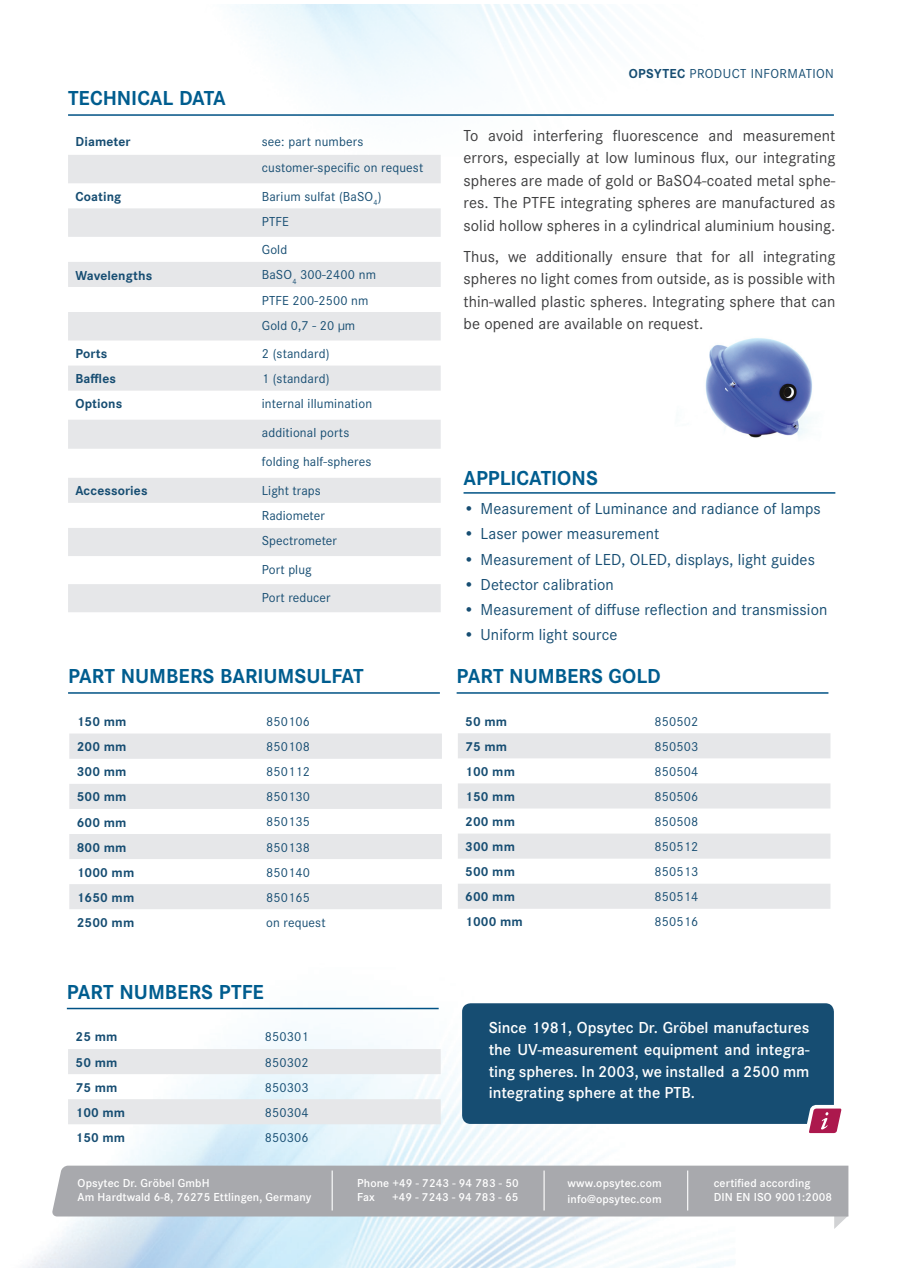
<style>
.page{position:relative;width:902px;height:1272px;background:#fff}
.page>*{position:absolute;margin:0;border:0;box-sizing:border-box;transform-origin:0 0}
.t1{font:700 21px "Corporate S";color:#005d8f}
.t2{font:16.5px/22.5px "Corporate S";letter-spacing:.005em;color:#3e3e3f;text-align:justify}
.t3{font:16.5px "Corporate S";letter-spacing:.005em;color:#164d72}
.t4{font:600 16.5px/21.8px "Corporate S";color:#fff;text-align:justify}
.t5{font:13.5px/25px "Corporate S";letter-spacing:.01em;color:#164d72}
.t6{font:700 13.5px "Corporate S";letter-spacing:.01em;color:#164d72}
.t7{font:13.5px "Corporate S";letter-spacing:.03em;color:#164d72}
.t8{font:600 12px/14.4px "Corporate S";letter-spacing:.01em;color:#fff}
.s1{font-weight:700}
</style>
<div class="page">
<img style="left:28px;top:908px;width:707px;height:359px">
<svg style="left:68px;top:155px;width:372px;height:457px;fill:#e6e7e9"></svg>
<hr style="left:68px;top:114px;width:765px;height:2px;background:#005285">
<hr style="left:67px;top:1007px;width:371px;height:2px;background:#005285">
<div style="left:462px;top:1003px;width:371px;height:120px;background:#164d72;border-radius:9px"></div>
<svg style="left:52px;top:1049px;width:796px;height:179px"></svg>
<hr style="left:463px;top:492px;width:372px;height:1px;background:#005285">
<hr style="left:456px;top:692px;width:372px;height:1px;background:#005285">
<svg style="left:458px;top:733px;width:372px;height:175px;fill:#e6e7e9"></svg>
<hr style="left:68px;top:692px;width:372px;height:1px;background:#005285">
<svg style="left:69px;top:733px;width:373px;height:176px;fill:#e6e7e9"></svg>
<img style="left:705px;top:337px;width:108px;height:101px">
<p class="t1" style="left:68px;top:86px;width:159px">TECHNICAL DATA</p>
<p class="t6" style="left:75px;top:134px;width:56px">Diameter</p>
<p class="t5" style="left:262px;top:129px;width:163px;line-height:26.2px">see: part numbers customer-specific on request</p>
<p class="t6" style="left:75px;top:189px;width:47px">Coating</p>
<p class="t5" style="left:262px;top:184px;width:121px">Barium sulfat (BaSO<sub>4</sub>)<br>PTFE</p>
<p class="t5" style="left:262px;top:237px;width:27px">Gold</p>
<p class="t6" style="left:75px;top:267px;width:78px">Wavelengths</p>
<p class="t5" style="left:262px;top:262px;width:116px">BaSO<sub>4</sub> 300-2400 nm<br>PTFE 200-2500 nm<br>Gold 0,7 - 20 µm</p>
<p class="t6" style="left:75px;top:346px;width:33px">Ports</p>
<p class="t5" style="left:262px;top:341px;width:69px">2 (standard)</p>
<p class="t6" style="left:75px;top:371px;width:42px">Baffles</p>
<p class="t5" style="left:262px;top:366px;width:69px">1 (standard)</p>
<p class="t6" style="left:75px;top:396px;width:48px">Options</p>
<p class="t5" style="left:262px;top:389px;width:112px;line-height:29.1px">internal illumination additional ports folding half-spheres</p>
<p class="t6" style="left:75px;top:483px;width:74px">Accessories</p>
<p class="t5" style="left:262px;top:478px;width:77px">Light traps<br>Radiometer<br>Spectrometer</p>
<p class="t5" style="left:262px;top:555px;width:70px;line-height:28px">Port plug<br>Port reducer</p>
<p class="t1" style="left:68px;top:664px;width:297px">PART NUMBERS BARIUMSULFAT</p>
<p class="t6" style="left:77px;top:713px;width:51px">150 mm</p>
<p class="t5" style="left:266px;top:709px;width:45px">850106</p>
<p class="t6" style="left:77px;top:739px;width:51px">200 mm</p>
<p class="t5" style="left:266px;top:734px;width:45px">850108</p>
<p class="t6" style="left:77px;top:764px;width:51px">300 mm</p>
<p class="t5" style="left:266px;top:759px;width:45px">850112</p>
<p class="t6" style="left:77px;top:789px;width:51px">500 mm</p>
<p class="t5" style="left:266px;top:784px;width:45px">850130</p>
<p class="t6" style="left:77px;top:814px;width:51px">600 mm</p>
<p class="t5" style="left:266px;top:809px;width:45px">850135</p>
<p class="t6" style="left:77px;top:839px;width:51px">800 mm</p>
<p class="t5" style="left:266px;top:834px;width:45px">850138</p>
<p class="t6" style="left:77px;top:864px;width:59px">1000 mm</p>
<p class="t5" style="left:266px;top:859px;width:45px">850140</p>
<p class="t6" style="left:77px;top:889px;width:59px">1650 mm</p>
<p class="t5" style="left:266px;top:884px;width:45px">850165</p>
<p class="t6" style="left:77px;top:914px;width:59px">2500 mm</p>
<p class="t5" style="left:266px;top:909px;width:61px">on request</p>
<p class="t1" style="left:67px;top:979px;width:198px">PART NUMBERS PTFE</p>
<p class="t6" style="left:75px;top:1029px;width:43px">25 mm</p>
<p class="t5" style="left:265px;top:1024px;width:45px">850301</p>
<p class="t6" style="left:75px;top:1054px;width:43px">50 mm</p>
<p class="t5" style="left:265px;top:1049px;width:45px">850302</p>
<p class="t6" style="left:75px;top:1079px;width:43px">75 mm</p>
<p class="t5" style="left:265px;top:1074px;width:45px">850303</p>
<p class="t6" style="left:75px;top:1104px;width:51px">100 mm</p>
<p class="t5" style="left:265px;top:1099px;width:45px">850304</p>
<p class="t6" style="left:75px;top:1129px;width:51px">150 mm</p>
<p class="t5" style="left:265px;top:1124px;width:45px">850306</p>
<p class="t7" style="left:628px;top:66px;width:207px"><span class="s1">OPSYTEC</span> PRODUCT INFORMATION</p>
<p class="t2" style="left:463px;top:124px;width:373px">To avoid interfering fluorescence and measurement errors, especially at low luminous flux, our integrating spheres are made of gold or BaSO4-coated metal sphe&shy;res. The PTFE integrating spheres are manufactured as solid hollow spheres in a cylindrical aluminium housing.</p>
<p class="t2" style="left:463px;top:245px;width:373px">Thus, we additionally ensure that for all integrating spheres no light comes from outside, as is possible with thin-walled plastic spheres. Integrating sphere that can be opened are available on request.</p>
<p class="t1" style="left:463px;top:465px;width:136px">APPLICATIONS</p>
<p class="t3" style="left:463px;top:499px;width:359px">• Measurement of Luminance and radiance of lamps</p>
<p class="t3" style="left:463px;top:524px;width:197px">• Laser power measurement</p>
<p class="t3" style="left:463px;top:550px;width:353px">• Measurement of LED, OLED, displays, light guides</p>
<p class="t3" style="left:463px;top:575px;width:152px">• Detector calibration</p>
<p class="t3" style="left:463px;top:600px;width:365px">• Measurement of diffuse reflection and transmission</p>
<p class="t3" style="left:463px;top:625px;width:155px">• Uniform light source</p>
<p class="t1" style="left:456px;top:664px;width:205px">PART NUMBERS GOLD</p>
<p class="t6" style="left:465px;top:713px;width:43px">50 mm</p>
<p class="t5" style="left:654px;top:709px;width:45px">850502</p>
<p class="t6" style="left:465px;top:738px;width:43px">75 mm</p>
<p class="t5" style="left:654px;top:734px;width:45px">850503</p>
<p class="t6" style="left:465px;top:763px;width:51px">100 mm</p>
<p class="t5" style="left:654px;top:759px;width:45px">850504</p>
<p class="t6" style="left:465px;top:788px;width:51px">150 mm</p>
<p class="t5" style="left:654px;top:784px;width:45px">850506</p>
<p class="t6" style="left:465px;top:813px;width:51px">200 mm</p>
<p class="t5" style="left:654px;top:809px;width:45px">850508</p>
<p class="t6" style="left:465px;top:838px;width:51px">300 mm</p>
<p class="t5" style="left:654px;top:834px;width:45px">850512</p>
<p class="t6" style="left:465px;top:864px;width:51px">500 mm</p>
<p class="t5" style="left:654px;top:859px;width:45px">850513</p>
<p class="t6" style="left:465px;top:889px;width:51px">600 mm</p>
<p class="t5" style="left:654px;top:884px;width:45px">850514</p>
<p class="t6" style="left:465px;top:914px;width:59px">1000 mm</p>
<p class="t5" style="left:654px;top:909px;width:45px">850516</p>
<p class="t4" style="left:488px;top:1017px;width:322px">Since 1981, Opsytec Dr. Gröbel manufactures the UV-measurement equipment and integra&shy;ting spheres. In 2003, we installed a 2500 mm integrating sphere at the PTB.</p>
<p class="t8" style="left:78px;top:1175px;width:235px">Opsytec Dr. Gröbel GmbH<br>Am Hardtwald 6-8, 76275 Ettlingen, Germany</p>
<p class="t8" style="left:357px;top:1175px;width:163px">Phone +49 - 7243 - 94 783 - 50<br>Fax</p>
<p class="t8" style="left:392px;top:1189px;width:128px">+49 - 7243 - 94 783 - 65</p>
<p class="t8" style="left:567px;top:1174px;width:96px;line-height:16.2px">www.opsytec.com info@opsytec.com</p>
<p class="t8" style="left:713px;top:1175px;width:120px">certified according<br>DIN EN ISO 9001:2008</p>
</div>
